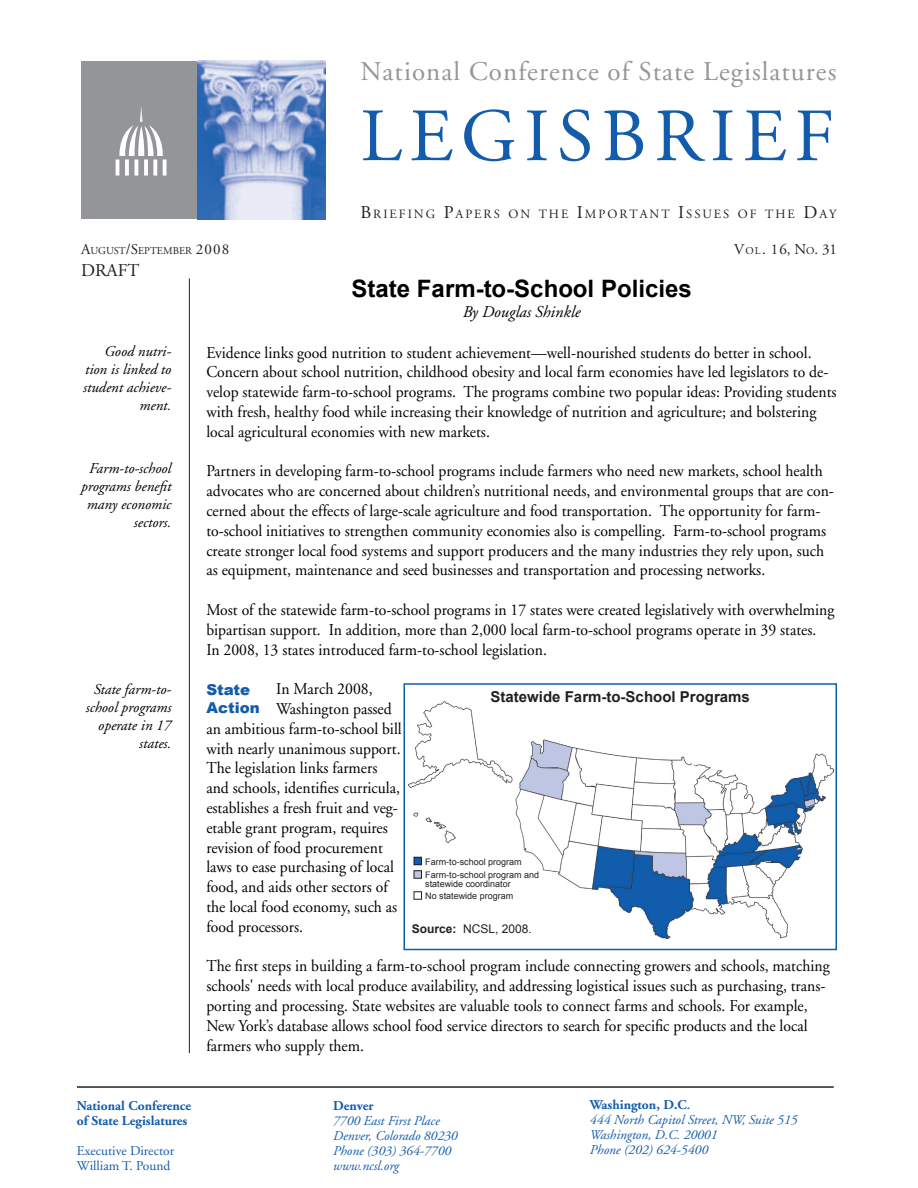
<style>
.page{position:relative;width:918px;height:1188px;background:#fff}
.page>*{position:absolute;margin:0;border:0;box-sizing:border-box;transform-origin:0 0}
.t1{font:75px "Adobe Garamond";letter-spacing:.1em;color:#135cab}
.t2{font:27px "Adobe Garamond";letter-spacing:.04em;color:#939598}
.t3{font:700 24px "Arial";color:#000}
.t4{font:18px "Adobe Garamond";color:#231f20}
.t5{font:16.5px/19.8px "Adobe Garamond";color:#000;scale:.95 1}
.t6{font:italic 16.5px "Adobe Garamond";color:#000}
.t7{font:italic 15px/18px "Adobe Garamond";color:#000;text-align:right}
.t8{font:700 15px "Arial";color:#231f20}
.t9{font:15px "Adobe Garamond";color:#231f20}
.Body_Text_wrd_1{font:900 15px "Arial";color:#135cab}
.t10{font:italic 13.5px/15px "Adobe Garamond";color:#135cab}
.t11{font:700 13.5px/15px "Adobe Garamond";color:#135cab}
.t12{font:13.5px/15px "Adobe Garamond";color:#135cab}
.t13{font:12.6px "Adobe Garamond";letter-spacing:.155em;color:#231f20}
.t14{font:12px "Arial";color:#231f20}
.t15{font:10.5px "Adobe Garamond";color:#231f20}
.t16{font:9px "Arial";color:#231f20}
.s1{font-size:15px}
.s2{font-size:18px}
.s3{font-size:10.5px}
.s4{font-weight:700}
.s5{font-weight:700;font-style:normal}
.s6{font-weight:600;font-style:normal}
</style>
<div class="page">
<hr style="left:189px;top:278px;width:1px;height:775px;background:#231f20">
<img style="left:408px;top:701px;width:426px;height:238px">
<div style="left:404px;top:683px;width:433px;height:267px;border:2px solid #135cab"></div>
<div style="left:414px;top:857px;width:8px;height:8px;background:#135cab"></div>
<div style="left:414px;top:857px;width:8px;height:8px;border:1px solid #231f20"></div>
<div style="left:414px;top:871px;width:8px;height:7px;background:#bdc5e3"></div>
<div style="left:414px;top:871px;width:8px;height:7px;border:1px solid #231f20"></div>
<div style="left:414px;top:892px;width:8px;height:7px;background:#fff"></div>
<div style="left:414px;top:892px;width:8px;height:7px;border:1px solid #231f20"></div>
<hr style="left:77px;top:1086px;width:757px;height:2px;background:#231f20">
<div style="left:81px;top:61px;width:119px;height:158px;background:#939598"></div>
<svg style="left:119px;top:106px;width:44px;height:50px"></svg>
<svg style="left:153px;top:159px;width:4px;height:17px"></svg>
<svg style="left:163px;top:159px;width:4px;height:17px"></svg>
<hr style="left:144px;top:159px;width:4px;height:17px;background:#fff">
<hr style="left:135px;top:159px;width:3px;height:17px;background:#fff">
<hr style="left:125px;top:159px;width:4px;height:17px;background:#fff">
<hr style="left:116px;top:159px;width:3px;height:17px;background:#fff">
<img style="left:198px;top:60px;width:128px;height:159px">
<p class="t2" style="left:360px;top:57px;width:478px">National Conference of State Legislatures</p>
<p class="t1" style="left:360px;top:96px;width:476px">LEGISBRIEF</p>
<p class="t15" style="left:81px;top:245px;width:150px"><span class="s1">A</span>UGUST<span class="s1">/S</span>EPTEMBER <span class="s1">2008</span></p>
<p class="t4" style="left:81px;top:260px;width:60px">DRAFT</p>
<p class="t13" style="left:360px;top:207px;width:478px"><span class="s2">B</span>RIEFING <span class="s2">P</span>APERS ON THE <span class="s2">I</span>MPORTANT <span class="s2">I</span>SSUES OF THE <span class="s2">D</span>AY</p>
<p class="t3" style="left:352px;top:273px;width:342px">State Farm-to-School Policies</p>
<p class="t6" style="left:463px;top:303px;width:119px">By Douglas Shinkle</p>
<p class="t9" style="left:734px;top:241px;width:104px">V<span class="s3">OL</span>. 16, N<span class="s3">O</span>. 31</p>
<p class="t7" style="left:83px;top:343px;width:89px">Good nutri&shy;tion is linked to student achieve&shy;ment.</p>
<p class="t7" style="left:81px;top:460px;width:92px">Farm-to-school programs benefit many economic sectors.</p>
<p class="t7" style="left:86px;top:681px;width:87px">State farm-to&shy;school programs operate in 17 states.</p>
<p class="t5" style="left:206px;top:343px;width:665px">Evidence links good nutrition to student achievement—well-nourished students do better in school.<br>Concern about school nutrition, childhood obesity and local farm economies have led legislators to de&shy;velop statewide farm-to-school programs. The programs combine two popular ideas: Providing students with fresh, healthy food while increasing their knowledge of nutrition and agriculture; and bolstering local agricultural economies with new markets.</p>
<p class="t5" style="left:206px;top:462px;width:662px">Partners in developing farm-to-school programs include farmers who need new markets, school health advocates who are concerned about children’s nutritional needs, and environmental groups that are con&shy;cerned about the effects of large-scale agriculture and food transportation. The opportunity for farm&shy;to-school initiatives to strengthen community economies also is compelling. Farm-to-school programs create stronger local food systems and support producers and the many industries they rely upon, such as equipment, maintenance and seed businesses and transportation and processing networks.</p>
<p class="t5" style="left:206px;top:600px;width:663px">Most of the statewide farm-to-school programs in 17 states were created legislatively with overwhelming bipartisan support. In addition, more than 2,000 local farm-to-school programs operate in 39 states.<br>In 2008, 13 states introduced farm-to-school legislation.</p>
<p class="t5" style="left:276px;top:680px;width:103px">In March 2008,</p>
<p class="t5" style="left:276px;top:699px;width:123px">Washington passed</p>
<p class="t5" style="left:206px;top:719px;width:207px">an ambitious farm-to-school bill</p>
<p class="t5" style="left:206px;top:739px;width:206px">with nearly unanimous support.</p>
<p class="t5" style="left:206px;top:759px;width:182px">The legislation links farmers</p>
<p class="t5" style="left:206px;top:779px;width:205px">and schools, identifies curricula,</p>
<p class="t5" style="left:206px;top:798px;width:203px">establishes a fresh fruit and veg-</p>
<p class="t5" style="left:206px;top:818px;width:193px">etable grant program, requires</p>
<p class="t5" style="left:206px;top:838px;width:187px">revision of food procurement</p>
<p class="t5" style="left:206px;top:858px;width:199px">laws to ease purchasing of local</p>
<p class="t5" style="left:206px;top:878px;width:193px">food, and aids other sectors of</p>
<p class="t5" style="left:206px;top:897px;width:203px">the local food economy, such as</p>
<p class="t5" style="left:206px;top:917px;width:103px">food processors.</p>
<p class="t5" style="left:206px;top:957px;width:658px">The first steps in building a farm-to-school program include connecting growers and schools, matching schools' needs with local produce availability, and addressing logistical issues such as purchasing, trans&shy;porting and processing. State websites are valuable tools to connect farms and schools. For example, New York’s database allows school food service directors to search for specific products and the local farmers who supply them.</p>
<p class="Body_Text_wrd_1" style="left:206px;top:678px;width:45px">State</p>
<p class="Body_Text_wrd_1" style="left:206px;top:696px;width:55px">Action</p>
<p class="t8" style="left:491px;top:687px;width:261px">Statewide Farm-to-School Programs</p>
<p class="t16" style="left:425px;top:855px;width:98px">Farm-to-school program</p>
<p class="t16" style="left:425px;top:869px;width:116px">Farm-to-school program and</p>
<p class="t16" style="left:425px;top:878px;width:87px">statewide coordinator</p>
<p class="t16" style="left:425px;top:890px;width:90px">No statewide program</p>
<p class="t14" style="left:412px;top:921px;width:122px"><span class="s4">Source:</span> NCSL, 2008.</p>
<p class="t11" style="left:77px;top:1098px;width:116px">National Conference of State Legislatures</p>
<p class="t12" style="left:77px;top:1143px;width:99px">Executive Director<br>William T. Pound</p>
<p class="t10" style="left:333px;top:1098px;width:126px"><span class="s5">Denver<br></span>7700 East First Place<br>Denver, Colorado 80230<br>Phone (303) 364-7700 www.ncsl.org</p>
<p class="t10" style="left:590px;top:1098px;width:209px"><span class="s5">Washington, D.C</span><span class="s6">.<br></span>444 North Capitol Street, NW, Suite 515<br>Washington, D.C. 20001<br>Phone (202) 624-5400</p>
</div>
